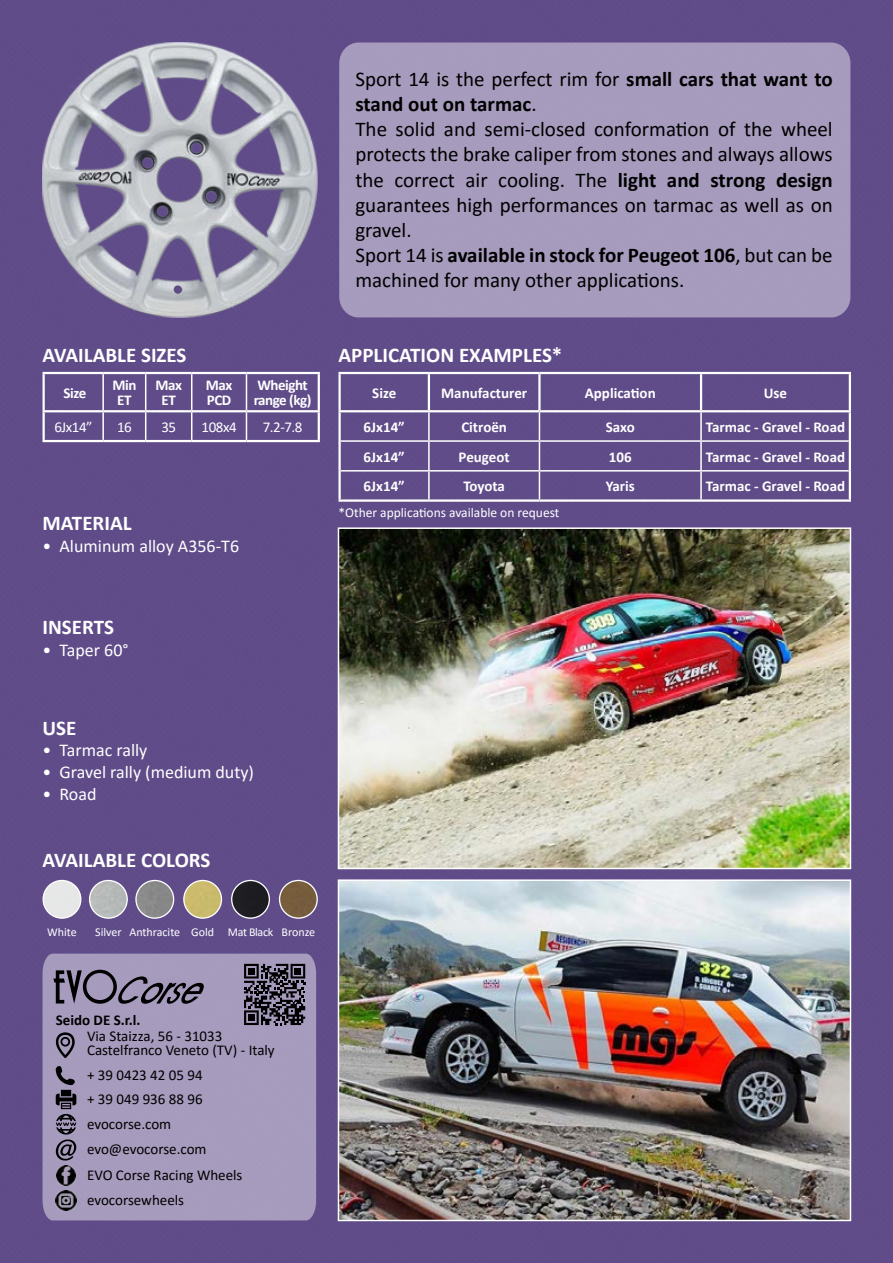
<style>
.page{position:relative;width:893px;height:1263px;background:#5f4b88}
.page>*{position:absolute;margin:0;border:0;box-sizing:border-box;transform-origin:0 0}
.t1{font:21px/25.2px "Calibri";color:#000}
.t2{font:700 21px "Calibri";color:#fff}
.t3{font:18px "Calibri";color:#fff}
.t4{font:700 15px/15px "Calibri";color:#fff;text-align:center}
.t5{font:15px/24.9px "Calibri";color:#000}
.t6{font:15px "Calibri";letter-spacing:-.03em;color:#fff}
.t7{font:700 15px/15px "Calibri";letter-spacing:-.03em;color:#fff}
.t8{font:700 15px "Calibri";color:#000}
.t9{font:13.5px "Calibri";color:#fff}
.t10{font:12px "Calibri";color:#fff}
.s1{font-weight:700}
</style>
<div class="page">
<div style="left:339px;top:43px;width:511px;height:274px;background:#a69bbd;border-radius:20px"></div>
<div style="left:43px;top:954px;width:273px;height:266px;background:#a69bbd"></div>
<img style="left:43px;top:43px;width:275px;height:275px">
<img style="left:341px;top:882px;width:507px;height:336px">
<div style="left:338px;top:879px;width:513px;height:342px;border:2px solid #fff"></div>
<img style="left:341px;top:530px;width:507px;height:336px">
<div style="left:338px;top:527px;width:513px;height:342px;border:2px solid #fff"></div>
<svg style="left:244px;top:964px;width:61px;height:61px;background:#4b4655"></svg>
<div style="left:248px;top:1014px;width:6px;height:7px;background:#000"></div>
<svg style="left:53px;top:970px;width:151px;height:34px;background:#766e86"></svg>
<svg style="left:56px;top:1066px;width:20px;height:95px;background:#665f74"></svg>
<svg style="left:56px;top:1032px;width:19px;height:26px"></svg>
<img style="left:56px;top:1165px;width:20px;height:20px">
<img style="left:56px;top:1190px;width:20px;height:20px">
<img style="left:280px;top:880px;width:37px;height:38px;border-radius:19px">
<div style="left:279px;top:880px;width:39px;height:39px;border:1px solid #fff;border-radius:50%"></div>
<img style="left:90px;top:880px;width:37px;height:38px;border-radius:19px">
<div style="left:89px;top:880px;width:39px;height:39px;border:1px solid #fff;border-radius:50%"></div>
<img style="left:136px;top:880px;width:38px;height:38px;border-radius:19px">
<div style="left:135px;top:880px;width:39px;height:39px;border:1px solid #fff;border-radius:50%"></div>
<img style="left:184px;top:880px;width:37px;height:38px;border-radius:19px">
<div style="left:183px;top:880px;width:39px;height:39px;border:1px solid #fff;border-radius:50%"></div>
<img style="left:232px;top:880px;width:37px;height:38px;border-radius:19px">
<div style="left:231px;top:880px;width:39px;height:39px;border:1px solid #fff;border-radius:50%"></div>
<img style="left:43px;top:880px;width:38px;height:38px;border-radius:19px">
<div style="left:43px;top:880px;width:38px;height:39px;border:1px solid #fff;border-radius:50%"></div>
<hr style="left:102px;top:374px;width:2px;height:36px;background:#fff">
<hr style="left:145px;top:374px;width:1px;height:36px;background:#fff">
<hr style="left:191px;top:374px;width:1px;height:36px;background:#fff">
<hr style="left:246px;top:374px;width:1px;height:36px;background:#fff">
<hr style="left:102px;top:412px;width:2px;height:28px;background:#fff">
<svg style="left:145px;top:412px;width:1px;height:28px"></svg>
<svg style="left:191px;top:412px;width:1px;height:28px"></svg>
<svg style="left:246px;top:412px;width:1px;height:28px"></svg>
<hr style="left:43px;top:410px;width:60px;height:2px;background:#fff">
<hr style="left:103px;top:410px;width:43px;height:2px;background:#fff">
<hr style="left:146px;top:410px;width:46px;height:2px;background:#fff">
<hr style="left:192px;top:410px;width:54px;height:2px;background:#fff">
<hr style="left:246px;top:410px;width:74px;height:2px;background:#fff">
<hr style="left:43px;top:372px;width:60px;height:2px;background:#fff">
<hr style="left:43px;top:374px;width:2px;height:36px;background:#fff">
<hr style="left:103px;top:372px;width:43px;height:2px;background:#fff">
<hr style="left:146px;top:372px;width:46px;height:2px;background:#fff">
<hr style="left:192px;top:372px;width:54px;height:2px;background:#fff">
<hr style="left:246px;top:372px;width:74px;height:2px;background:#fff">
<hr style="left:318px;top:374px;width:2px;height:36px;background:#fff">
<hr style="left:43px;top:412px;width:2px;height:28px;background:#fff">
<hr style="left:318px;top:412px;width:2px;height:28px;background:#fff">
<hr style="left:43px;top:440px;width:60px;height:2px;background:#fff">
<hr style="left:103px;top:440px;width:43px;height:2px;background:#fff">
<hr style="left:146px;top:440px;width:46px;height:2px;background:#fff">
<hr style="left:192px;top:440px;width:54px;height:2px;background:#fff">
<hr style="left:246px;top:440px;width:74px;height:2px;background:#fff">
<hr style="left:428px;top:374px;width:2px;height:36px;background:#fff">
<hr style="left:538px;top:374px;width:3px;height:36px;background:#fff">
<hr style="left:700px;top:374px;width:2px;height:36px;background:#fff">
<hr style="left:428px;top:412px;width:2px;height:28px;background:#fff">
<hr style="left:700px;top:412px;width:2px;height:28px;background:#fff">
<hr style="left:341px;top:440px;width:88px;height:2px;background:#fff">
<hr style="left:429px;top:440px;width:110px;height:2px;background:#fff">
<hr style="left:428px;top:442px;width:2px;height:28px;background:#fff">
<hr style="left:539px;top:440px;width:162px;height:2px;background:#fff">
<hr style="left:701px;top:440px;width:148px;height:2px;background:#fff">
<hr style="left:700px;top:442px;width:2px;height:28px;background:#fff">
<hr style="left:341px;top:470px;width:88px;height:2px;background:#fff">
<hr style="left:429px;top:470px;width:110px;height:2px;background:#fff">
<hr style="left:428px;top:472px;width:2px;height:27px;background:#fff">
<hr style="left:539px;top:470px;width:162px;height:2px;background:#fff">
<svg style="left:539px;top:412px;width:1px;height:87px"></svg>
<hr style="left:701px;top:470px;width:148px;height:2px;background:#fff">
<hr style="left:700px;top:472px;width:2px;height:27px;background:#fff">
<hr style="left:338px;top:410px;width:91px;height:2px;background:#fff">
<hr style="left:429px;top:410px;width:110px;height:2px;background:#fff">
<hr style="left:539px;top:410px;width:162px;height:2px;background:#fff">
<hr style="left:701px;top:410px;width:150px;height:2px;background:#fff">
<hr style="left:338px;top:372px;width:91px;height:2px;background:#fff">
<hr style="left:338px;top:374px;width:3px;height:36px;background:#fff">
<hr style="left:429px;top:372px;width:110px;height:2px;background:#fff">
<hr style="left:539px;top:372px;width:162px;height:2px;background:#fff">
<hr style="left:701px;top:372px;width:150px;height:2px;background:#fff">
<hr style="left:849px;top:374px;width:2px;height:36px;background:#fff">
<hr style="left:338px;top:412px;width:3px;height:29px;background:#fff">
<hr style="left:849px;top:412px;width:2px;height:29px;background:#fff">
<hr style="left:338px;top:441px;width:3px;height:30px;background:#fff">
<hr style="left:849px;top:441px;width:2px;height:30px;background:#fff">
<hr style="left:338px;top:471px;width:3px;height:28px;background:#fff">
<hr style="left:849px;top:471px;width:2px;height:28px;background:#fff">
<hr style="left:338px;top:499px;width:91px;height:3px;background:#fff">
<hr style="left:429px;top:499px;width:110px;height:3px;background:#fff">
<hr style="left:539px;top:499px;width:162px;height:3px;background:#fff">
<hr style="left:701px;top:499px;width:150px;height:3px;background:#fff">
<p class="t2" style="left:43px;top:340px;width:146px">AVAILABLE SIZES</p>
<p class="t4" style="left:64px;top:385px;width:24px">Size</p>
<p class="t4" style="left:112px;top:377px;width:25px">Min<br>ET</p>
<p class="t4" style="left:156px;top:377px;width:28px">Max<br>ET</p>
<p class="t4" style="left:206px;top:377px;width:28px;text-align:left">Max<br>PCD</p>
<p class="t7" style="left:254px;top:377px;width:59px">Wheight range (kg)</p>
<p class="t6" style="left:54px;top:416px;width:40px">6Jx14”</p>
<p class="t6" style="left:117px;top:416px;width:16px">16</p>
<p class="t6" style="left:161px;top:416px;width:16px">35</p>
<p class="t6" style="left:202px;top:416px;width:37px">108x4</p>
<p class="t6" style="left:263px;top:416px;width:41px">7.2-7.8</p>
<p class="t2" style="left:43px;top:508px;width:91px">MATERIAL</p>
<p class="t3" style="left:43px;top:533px;width:198px">• Aluminum alloy A356-T6</p>
<p class="t1" style="left:355px;top:66px;width:479px">Sport 14 is the perfect rim for <span class="s1">small cars that want to stand out on tarmac</span>.<br>The solid and semi-closed conformation of the wheel protects the brake caliper from stones and always allows the correct air cooling. The <span class="s1">light and strong design </span>guarantees high performances on tarmac as well as on gravel.<br>Sport 14 is <span class="s1">available in stock for Peugeot 106</span>, but can be machined for many other applications.</p>
<p class="t2" style="left:338px;top:340px;width:225px">APPLICATION EXAMPLES*</p>
<p class="t4" style="left:372px;top:385px;width:26px">Size</p>
<p class="t4" style="left:441px;top:385px;width:88px">Manufacturer</p>
<p class="t4" style="left:585px;top:385px;width:72px">Application</p>
<p class="t4" style="left:764px;top:385px;width:25px">Use</p>
<p class="t4" style="left:364px;top:419px;width:43px">6Jx14”</p>
<p class="t4" style="left:461px;top:419px;width:47px">Citroën</p>
<p class="t4" style="left:606px;top:419px;width:30px">Saxo</p>
<p class="t4" style="left:706px;top:419px;width:141px">Tarmac - Gravel - Road</p>
<p class="t4" style="left:364px;top:449px;width:43px">6Jx14”</p>
<p class="t4" style="left:459px;top:449px;width:53px">Peugeot</p>
<p class="t4" style="left:609px;top:449px;width:24px">106</p>
<p class="t4" style="left:706px;top:449px;width:141px">Tarmac - Gravel - Road</p>
<p class="t4" style="left:364px;top:478px;width:43px">6Jx14”</p>
<p class="t4" style="left:463px;top:478px;width:43px">Toyota</p>
<p class="t4" style="left:606px;top:478px;width:31px">Yaris</p>
<p class="t4" style="left:706px;top:478px;width:141px">Tarmac - Gravel - Road</p>
<p class="t9" style="left:338px;top:503px;width:222px">*Other applications available on request</p>
<p class="t2" style="left:43px;top:613px;width:73px">INSERTS</p>
<p class="t3" style="left:43px;top:638px;width:88px">• Taper 60°</p>
<p class="t2" style="left:43px;top:713px;width:35px">USE</p>
<p class="t3" style="left:43px;top:738px;width:106px">• Tarmac rally</p>
<p class="t3" style="left:43px;top:759px;width:213px">• Gravel rally (medium duty)</p>
<p class="t3" style="left:43px;top:781px;width:55px">• Road</p>
<p class="t2" style="left:43px;top:845px;width:169px">AVAILABLE COLORS</p>
<p class="t10" style="left:47px;top:923px;width:31px">White</p>
<p class="t10" style="left:95px;top:923px;width:221px">Silver Anthracite Gold Mat Black Bronze</p>
<p class="t8" style="left:56px;top:1009px;width:86px">Seido DE S.r.l.</p>
<p class="t5" style="left:87px;top:1029px;width:189px;line-height:13.5px">Via Staizza, 56 - 31033<br>Castelfranco Veneto (TV) - Italy</p>
<p class="t5" style="left:87px;top:1062px;width:157px">+ 39 0423 42 05 94<br>+ 39 049 936 88 96 evocorse.com evo@evocorse.com<br>EVO Corse Racing Wheels evocorsewheels</p>
</div>
